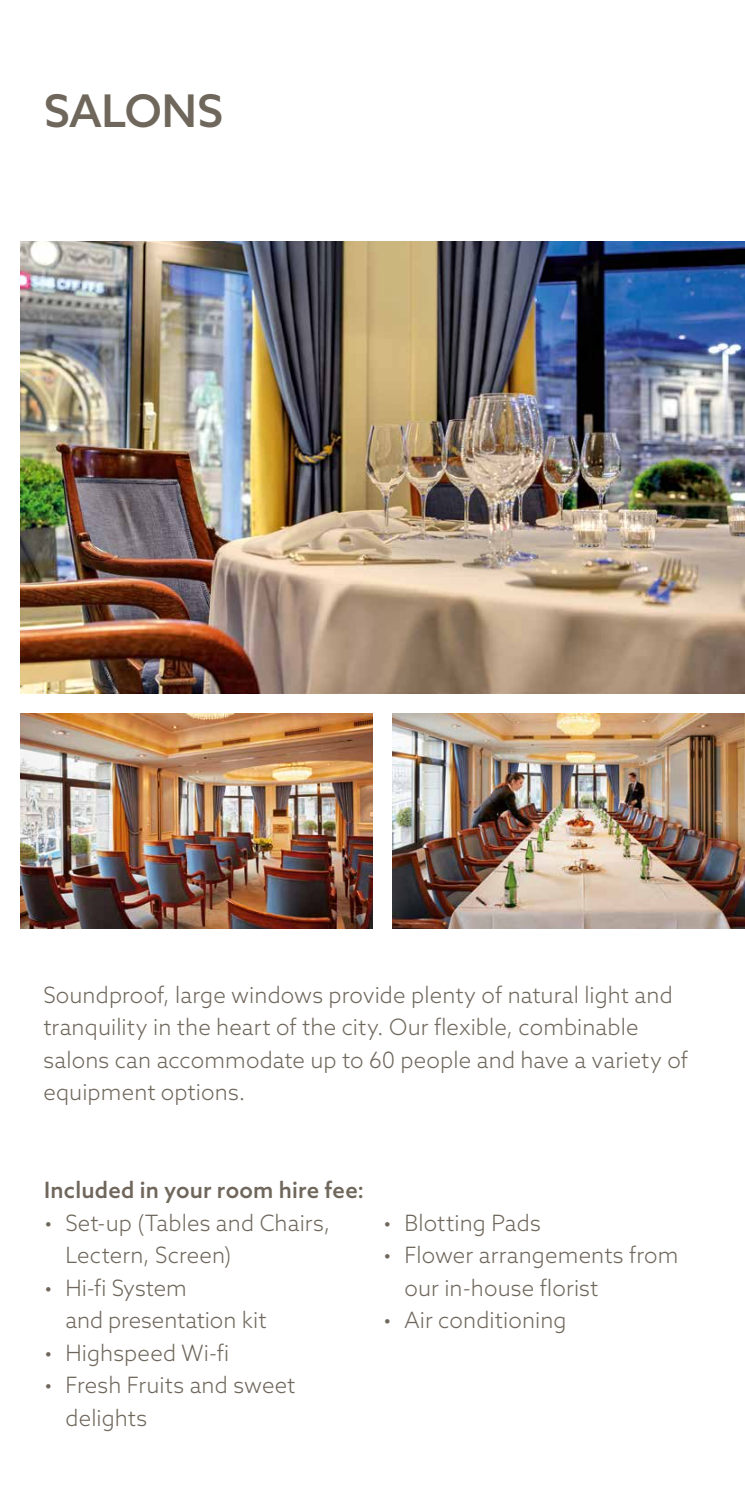
<style>
.page{position:relative;width:745px;height:1489px;background:#fff}
.page>*{position:absolute;margin:0;border:0;box-sizing:border-box;transform-origin:0 0}
.t1{font:500 45px "Azo Sans";letter-spacing:-.005em;color:#6f675c}
.t2{font:300 22.5px/32.5px "Azo Sans";letter-spacing:.005em;color:#6f675c}
.t3{font:500 22.5px "Azo Sans";letter-spacing:.01em;color:#6f675c}
</style>
<div class="page">
<img style="left:20px;top:241px;width:724px;height:452px">
<img style="left:20px;top:713px;width:352px;height:215px">
<img style="left:392px;top:713px;width:352px;height:215px">
<h1 class="t1" style="left:44px;top:81px;width:180px">SALONS</h1>
<p class="t2" style="left:43px;top:978px;width:645px">Soundproof, large windows provide plenty of natural light and tranquility in the heart of the city. Our flexible, combinable salons can accommodate up to 60 people and have a variety of equipment options.</p>
<p class="t3" style="left:44px;top:1175px;width:321px">Included in your room hire fee:</p>
<p class="t2" style="left:65px;top:1205px;width:266px;text-indent:-21px">• Set-up (Tables and Chairs,<br>Lectern, Screen)</p>
<p class="t2" style="left:65px;top:1270px;width:203px;text-indent:-21px">• Hi-fi System<br>and presentation kit</p>
<p class="t2" style="left:44px;top:1335px;width:186px">• Highspeed Wi-fi</p>
<p class="t2" style="left:65px;top:1368px;width:231px;text-indent:-21px">• Fresh Fruits and sweet delights</p>
<p class="t2" style="left:383px;top:1205px;width:159px">• Blotting Pads</p>
<p class="t2" style="left:404px;top:1238px;width:275px;text-indent:-21px">• Flower arrangements from our in-house florist</p>
<p class="t2" style="left:383px;top:1303px;width:185px">• Air conditioning</p>
</div>
